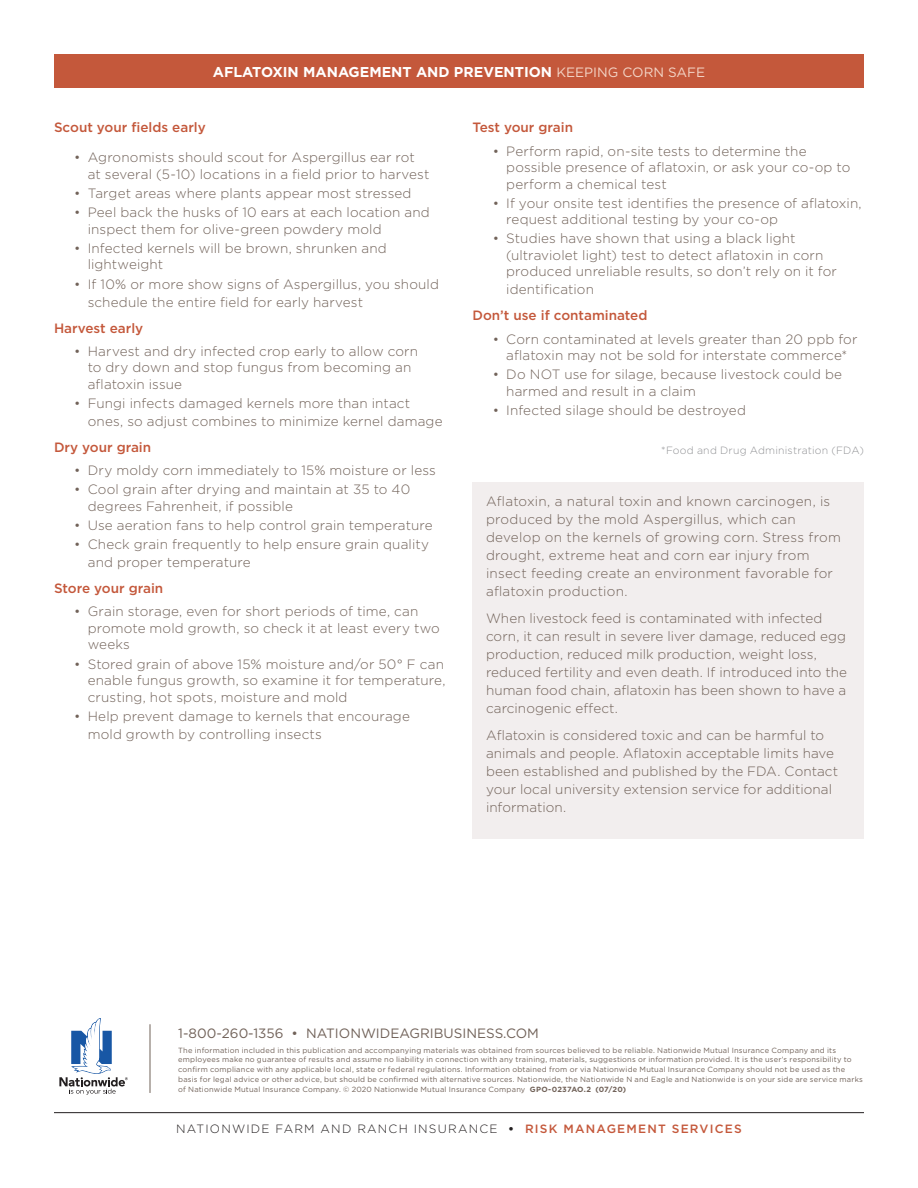
<style>
.page{position:relative;width:918px;height:1188px;background:#fff}
.page>*{position:absolute;margin:0;border:0;box-sizing:border-box;transform-origin:0 0}
.t1{font:700 14.25px "Gotham";color:#fff}
.t2{font:300 13.5px/18px "Gotham";letter-spacing:.01em;color:#716259}
.t3{font:500 13.5px "Gotham";color:#c4583b}
.t4{font:13.5px "Gotham";color:#716259}
.t5{font:300 12px "Gotham";letter-spacing:.1em;color:#231f20}
.t6{font:300 10.5px "Gotham";letter-spacing:.02em;color:#919295}
.t7{font:7.5px/9.8px "Gotham";letter-spacing:.025em;color:#716259}
.s1{font-weight:400;font-size:13.5px;color:#f3d5c7}
.s2{font-weight:700}
.s3{font-weight:500;color:#c4583b}
</style>
<div class="page">
<hr style="left:54px;top:1112px;width:810px;height:1px;background:#231f20">
<hr style="left:150px;top:1024px;width:1px;height:69px;background:#716259">
<svg style="left:59px;top:1018px;width:69px;height:77px"></svg>
<div style="left:54px;top:54px;width:810px;height:34px;background:#c4583b"></div>
<div style="left:472px;top:482px;width:392px;height:356px;background:#f2eeee"></div>
<p class="t1" style="left:213px;top:62px;width:494px">AFLATOXIN MANAGEMENT AND PREVENTION <span class="s1">KEEPING CORN SAFE</span></p>
<p class="t3" style="left:54px;top:119px;width:153px">Scout your fields early</p>
<p class="t2" style="left:88px;top:149px;width:343px;line-height:16.5px;text-indent:-14px">• Agronomists should scout for Aspergillus ear rot at several (5-10) locations in a field prior to harvest</p>
<p class="t2" style="left:74px;top:184px;width:339px">• Target areas where plants appear most stressed</p>
<p class="t2" style="left:88px;top:204px;width:344px;line-height:16.5px;text-indent:-14px">• Peel back the husks of 10 ears at each location and inspect them for olive-green powdery mold</p>
<p class="t2" style="left:88px;top:240px;width:301px;line-height:16.5px;text-indent:-14px">• Infected kernels will be brown, shrunken and lightweight</p>
<p class="t2" style="left:88px;top:274px;width:353px;text-indent:-14px">• If 10% or more show signs of Aspergillus, you should schedule the entire field for early harvest</p>
<p class="t3" style="left:54px;top:319px;width:91px">Harvest early</p>
<p class="t2" style="left:88px;top:342px;width:332px;line-height:16.5px;text-indent:-14px">• Harvest and dry infected crop early to allow corn to dry down and stop fungus from becoming an aflatoxin issue</p>
<p class="t2" style="left:88px;top:394px;width:356px;text-indent:-14px">• Fungi infects damaged kernels more than intact ones, so adjust combines to minimize kernel damage</p>
<p class="t3" style="left:54px;top:438px;width:99px">Dry your grain</p>
<p class="t2" style="left:74px;top:461px;width:363px">• Dry moldy corn immediately to 15% moisture or less</p>
<p class="t2" style="left:88px;top:481px;width:324px;line-height:16.5px;text-indent:-14px">• Cool grain after drying and maintain at 35 to 40 degrees Fahrenheit, if possible</p>
<p class="t2" style="left:74px;top:516px;width:360px">• Use aeration fans to help control grain temperature</p>
<p class="t2" style="left:88px;top:535px;width:343px;text-indent:-14px">• Check grain frequently to help ensure grain quality and proper temperature</p>
<p class="t3" style="left:54px;top:580px;width:111px">Store your grain</p>
<p class="t2" style="left:88px;top:603px;width:354px;line-height:16.5px;text-indent:-14px">• Grain storage, even for short periods of time, can promote mold growth, so check it at least every two weeks</p>
<p class="t2" style="left:88px;top:655px;width:359px;line-height:16.5px;text-align:justify;text-indent:-14px">• Stored grain of above 15% moisture and/or 50° F can enable fungus growth, so examine it for temperature, crusting, hot spots, moisture and mold</p>
<p class="t2" style="left:88px;top:707px;width:324px;text-indent:-14px">• Help prevent damage to kernels that encourage mold growth by controlling insects</p>
<p class="t3" style="left:472px;top:119px;width:102px">Test your grain</p>
<p class="t2" style="left:506px;top:142px;width:346px;line-height:16.5px;text-indent:-14px">• Perform rapid, on-site tests to determine the possible presence of aflatoxin, or ask your co-op to perform a chemical test</p>
<p class="t2" style="left:506px;top:194px;width:357px;line-height:16.5px;text-indent:-14px">• If your onsite test identifies the presence of aflatoxin, request additional testing by your co-op</p>
<p class="t2" style="left:506px;top:230px;width:332px;line-height:16.5px;text-indent:-14px">• Studies have shown that using a black light (ultraviolet light) test to detect aflatoxin in corn produced unreliable results, so don’t rely on it for</p>
<p class="t2" style="left:506px;top:280px;width:89px">identification</p>
<p class="t3" style="left:472px;top:307px;width:177px">Don’t use if contaminated</p>
<p class="t2" style="left:493px;top:330px;width:366px;line-height:16.5px;text-align:center">• Corn contaminated at levels greater than 20 ppb for aflatoxin may not be sold for interstate commerce*</p>
<p class="t2" style="left:506px;top:366px;width:337px;line-height:16.5px;text-indent:-14px">• Do NOT use for silage, because livestock could be harmed and result in a claim</p>
<p class="t2" style="left:493px;top:401px;width:255px">• Infected silage should be destroyed</p>
<p class="t6" style="left:661px;top:444px;width:204px">*Food and Drug Administration (FDA)</p>
<p class="t2" style="left:486px;top:492px;width:356px">Aflatoxin, a natural toxin and known carcinogen, is produced by the mold Aspergillus, which can develop on the kernels of growing corn. Stress from drought, extreme heat and corn ear injury from insect feeding create an environment favorable for aflatoxin production.</p>
<p class="t2" style="left:486px;top:609px;width:363px">When livestock feed is contaminated with infected corn, it can result in severe liver damage, reduced egg production, reduced milk production, weight loss, reduced fertility and even death. If introduced into the human food chain, aflatoxin has been shown to have a carcinogenic effect.</p>
<p class="t2" style="left:486px;top:725px;width:354px">Aflatoxin is considered toxic and can be harmful to animals and people. Aflatoxin acceptable limits have been established and published by the FDA. Contact your local university extension service for additional information.</p>
<p class="t4" style="left:178px;top:1024px;width:362px">1-800-260-1356 • NATIONWIDEAGRIBUSINESS.COM</p>
<p class="t7" style="left:178px;top:1045px;width:686px">The information included in this publication and accompanying materials was obtained from sources believed to be reliable. Nationwide Mutual Insurance Company and its employees make no guarantee of results and assume no liability in connection with any training, materials, suggestions or information provided. It is the user’s responsibility to confirm compliance with any applicable local, state or federal regulations. Information obtained from or via Nationwide Mutual Insurance Company should not be used as the basis for legal advice or other advice, but should be confirmed with alternative sources. Nationwide, the Nationwide N and Eagle and Nationwide is on your side are service marks of Nationwide Mutual Insurance Company. © 2020 Nationwide Mutual Insurance Company <span class="s2">GPO-0237AO.2 (07/20)</span></p>
<p class="t5" style="left:176px;top:1121px;width:567px">NATIONWIDE FARM AND RANCH INSURANCE <span class="s2">•</span> <span class="s3">RISK MANAGEMENT SERVICES</span></p>
</div>
